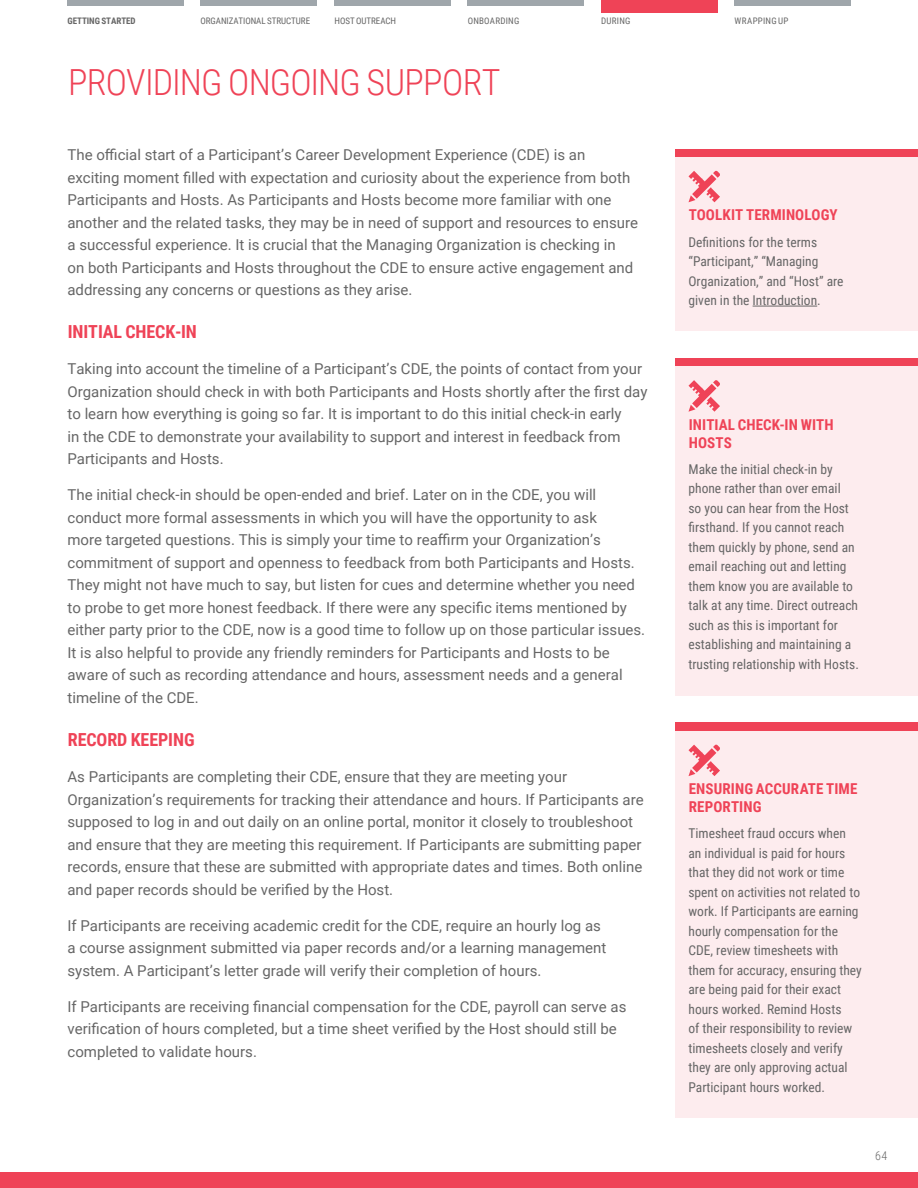
<style>
.page{position:relative;width:918px;height:1188px;background:#fff}
.page>*{position:absolute;margin:0;border:0;box-sizing:border-box;transform-origin:0 0}
.t1{font:300 36px "Roboto Condensed";letter-spacing:-.025em;color:#ef4357}
.t2{font:700 18px "Roboto Condensed";letter-spacing:-.005em;color:#ef4357}
.t3{font:15px/22.5px "Roboto";color:#666}
.t4{font:700 15px/18px "Roboto Condensed";letter-spacing:.005em;color:#ef4357}
.t5{font:13.5px/19.5px "Roboto Condensed";color:#666}
.t6{font:300 12px "Roboto Condensed";color:#666}
.t7{font:9px "Roboto Condensed";letter-spacing:-.005em;color:#666}
.t8{font:700 9px "Roboto Condensed";letter-spacing:-.005em;color:#666}
.t9{font:9px "Roboto Condensed";letter-spacing:.025em;color:#666}
.t10{font:9px "Roboto Condensed";letter-spacing:.03em;color:#666}
</style>
<div class="page">
<div style="left:0;top:1173px;width:918px;height:15px;background:#ef4357"></div>
<div style="left:601px;top:0;width:116px;height:12px;background:#ef4357"></div>
<div style="left:200px;top:0;width:116px;height:5px;background:#9fa6ab"></div>
<div style="left:67px;top:0;width:117px;height:5px;background:#9fa6ab"></div>
<div style="left:334px;top:0;width:117px;height:5px;background:#9fa6ab"></div>
<div style="left:468px;top:0;width:116px;height:5px;background:#9fa6ab"></div>
<div style="left:734px;top:0;width:117px;height:5px;background:#9fa6ab"></div>
<div style="left:675px;top:157px;width:243px;height:174px;background:#fdecee"></div>
<hr style="left:753px;top:306px;width:64px;height:1px;background:#666">
<svg style="left:688px;top:171px;width:32px;height:31px"></svg>
<div style="left:675px;top:149px;width:243px;height:8px;background:#ef4357"></div>
<div style="left:675px;top:366px;width:243px;height:329px;background:#fdecee"></div>
<svg style="left:688px;top:380px;width:32px;height:32px"></svg>
<div style="left:675px;top:358px;width:243px;height:8px;background:#ef4357"></div>
<div style="left:675px;top:730px;width:243px;height:388px;background:#fdecee"></div>
<svg style="left:688px;top:744px;width:32px;height:32px"></svg>
<div style="left:675px;top:722px;width:243px;height:8px;background:#ef4357"></div>
<p class="t8" style="left:68px;top:15px;width:70px">GETTING STARTED</p>
<p class="t7" style="left:201px;top:15px;width:111px">ORGANIZATIONAL STRUCTURE</p>
<p class="t7" style="left:334px;top:15px;width:63px">HOST OUTREACH</p>
<p class="t9" style="left:468px;top:15px;width:53px">ONBOARDING</p>
<p class="t7" style="left:601px;top:15px;width:31px">DURING</p>
<p class="t10" style="left:735px;top:15px;width:55px">WRAPPING UP</p>
<h1 class="t1" style="left:68px;top:57px;width:434px">PROVIDING ONGOING SUPPORT</h1>
<p class="t3" style="left:68px;top:143px;width:572px">The official start of a Participant’s Career Development Experience (CDE) is an exciting moment filled with expectation and curiosity about the experience from both Participants and Hosts. As Participants and Hosts become more familiar with one another and the related tasks, they may be in need of support and resources to ensure a successful experience. It is crucial that the Managing Organization is checking in<br>on both Participants and Hosts throughout the CDE to ensure active engagement and addressing any concerns or questions as they arise.</p>
<p class="t2" style="left:68px;top:319px;width:131px">INITIAL CHECK-IN</p>
<p class="t3" style="left:68px;top:357px;width:581px">Taking into account the timeline of a Participant’s CDE, the points of contact from your Organization should check in with both Participants and Hosts shortly after the first day to learn how everything is going so far. It is important to do this initial check-in early<br>in the CDE to demonstrate your availability to support and interest in feedback from Participants and Hosts.</p>
<p class="t3" style="left:68px;top:483px;width:579px">The initial check-in should be open-ended and brief. Later on in the CDE, you will conduct more formal assessments in which you will have the opportunity to ask<br>more targeted questions. This is simply your time to reaffirm your Organization’s commitment of support and openness to feedback from both Participants and Hosts.<br>They might not have much to say, but listen for cues and determine whether you need to probe to get more honest feedback. If there were any specific items mentioned by either party prior to the CDE, now is a good time to follow up on those particular issues.<br>It is also helpful to provide any friendly reminders for Participants and Hosts to be aware of such as recording attendance and hours, assessment needs and a general timeline of the CDE.</p>
<p class="t2" style="left:68px;top:727px;width:128px">RECORD KEEPING</p>
<p class="t3" style="left:68px;top:765px;width:578px">As Participants are completing their CDE, ensure that they are meeting your Organization’s requirements for tracking their attendance and hours. If Participants are supposed to log in and out daily on an online portal, monitor it closely to troubleshoot and ensure that they are meeting this requirement. If Participants are submitting paper records, ensure that these are submitted with appropriate dates and times. Both online and paper records should be verified by the Host.</p>
<p class="t3" style="left:68px;top:913px;width:540px">If Participants are receiving academic credit for the CDE, require an hourly log as a course assignment submitted via paper records and/or a learning management system. A Participant’s letter grade will verify their completion of hours.</p>
<p class="t3" style="left:68px;top:994px;width:560px">If Participants are receiving financial compensation for the CDE, payroll can serve as verification of hours completed, but a time sheet verified by the Host should still be completed to validate hours.</p>
<p class="t4" style="left:689px;top:205px;width:150px">TOOLKIT TERMINOLOGY</p>
<p class="t5" style="left:688px;top:232px;width:157px">Definitions for the terms “Participant,” “Managing<br>Organization,” and “Host” are given in the Introduction.</p>
<p class="t4" style="left:689px;top:415px;width:146px">INITIAL CHECK-IN WITH<br>HOSTS</p>
<p class="t5" style="left:688px;top:459px;width:172px">Make the initial check-in by phone rather than over email<br>so you can hear from the Host firsthand. If you cannot reach them quickly by phone, send an email reaching out and letting them know you are available to talk at any time. Direct outreach such as this is important for establishing and maintaining a trusting relationship with Hosts.</p>
<p class="t4" style="left:689px;top:779px;width:170px">ENSURING ACCURATE TIME<br>REPORTING</p>
<p class="t5" style="left:688px;top:823px;width:175px">Timesheet fraud occurs when an individual is paid for hours that they did not work or time spent on activities not related to work. If Participants are earning hourly compensation for the<br>CDE, review timesheets with them for accuracy, ensuring they are being paid for their exact hours worked. Remind Hosts<br>of their responsibility to review timesheets closely and verify they are only approving actual<br>Participant hours worked.</p>
<p class="t6" style="left:875px;top:1147px;width:14px">64</p>
</div>
